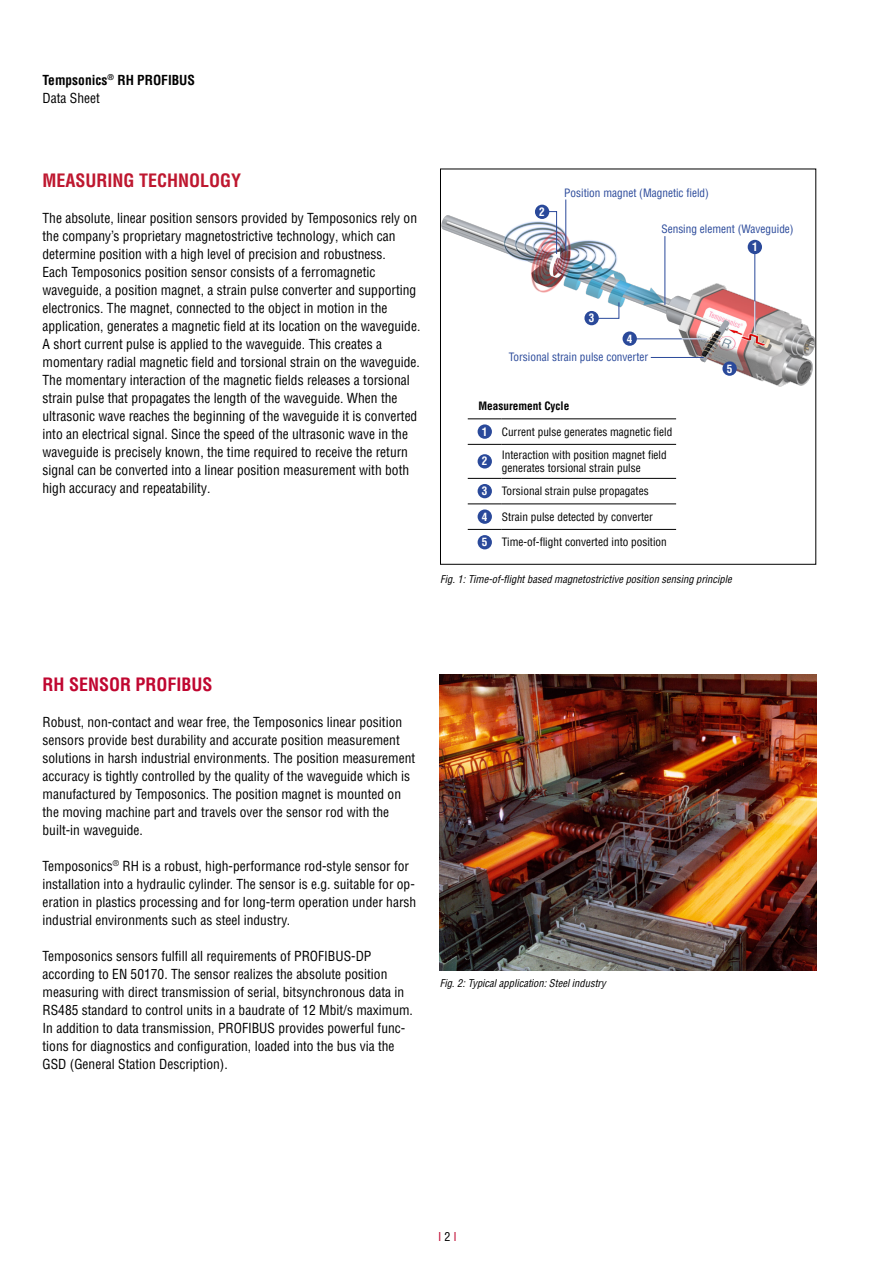
<style>
.page{position:relative;width:893px;height:1263px;background:#fff}
.page>*{position:absolute;margin:0;border:0;box-sizing:border-box;transform-origin:0 0}
.t1{font:700 condensed 18px "Helvetica LT Pro";color:#be172f}
.t2{font:700 condensed 18px "Helvetica LT Std";color:#c00630}
.t3{font:condensed 13.5px/18px "Helvetica LT Std";color:#000}
.t4{font:condensed 13.5px/18px "Helvetica LT Pro";color:#000}
.t5{font:700 condensed 13.5px/18px "Helvetica LT Std";color:#000}
.t6{font:condensed 12px "Helvetica LT Std";color:#c00630}
.t7{font:condensed 11.25px/13.5px "Helvetica LT Pro";color:#000}
.t8{font:condensed 11.25px "Helvetica LT Pro";color:#2a499a}
.t9{font:700 condensed 11.25px "Helvetica LT Pro";color:#000}
.t10{font:700 condensed 11.25px "Helvetica LT Pro";color:#fff}
.t11{font:italic condensed 10.5px "Helvetica LT Std";color:#000}
.s1{font-weight:400}
.s2{color:#000}
</style>
<div class="page">
<img style="left:440px;top:209px;width:376px;height:190px">
<div style="left:622px;top:331px;width:15px;height:15px;background:#2a499a;border-radius:50%"></div>
<div style="left:722px;top:361px;width:15px;height:15px;background:#2a499a;border-radius:50%"></div>
<hr style="left:665px;top:236px;width:1px;height:69px;background:#2a499a">
<svg style="left:595px;top:302px;width:24px;height:17px"></svg>
<hr style="left:635px;top:339px;width:72px;height:1px;background:#2a499a">
<hr style="left:565px;top:199px;width:1px;height:52px;background:#2a499a">
<hr style="left:651px;top:357px;width:53px;height:1px;background:#2a499a">
<div style="left:584px;top:311px;width:15px;height:14px;background:#2a499a;border-radius:50%"></div>
<div style="left:748px;top:240px;width:14px;height:14px;background:#2a499a;border-radius:50%"></div>
<hr style="left:755px;top:253px;width:1px;height:78px;background:#2a499a">
<hr style="left:754px;top:301px;width:1px;height:31px;background:#fff">
<hr style="left:468px;top:444px;width:34px;height:1px;background:#000">
<hr style="left:502px;top:444px;width:174px;height:1px;background:#000">
<hr style="left:468px;top:478px;width:34px;height:1px;background:#000">
<hr style="left:502px;top:478px;width:174px;height:1px;background:#000">
<hr style="left:468px;top:504px;width:34px;height:1px;background:#000">
<hr style="left:502px;top:504px;width:174px;height:1px;background:#000">
<hr style="left:468px;top:419px;width:34px;height:1px;background:#000">
<hr style="left:502px;top:419px;width:174px;height:1px;background:#000">
<hr style="left:468px;top:529px;width:34px;height:1px;background:#000">
<hr style="left:502px;top:529px;width:174px;height:1px;background:#000">
<div style="left:478px;top:424px;width:14px;height:15px;background:#2a499a;border-radius:50%"></div>
<div style="left:478px;top:454px;width:14px;height:14px;background:#2a499a;border-radius:50%"></div>
<div style="left:478px;top:484px;width:14px;height:14px;background:#2a499a;border-radius:50%"></div>
<div style="left:478px;top:509px;width:14px;height:15px;background:#2a499a;border-radius:50%"></div>
<div style="left:478px;top:535px;width:14px;height:14px;background:#2a499a;border-radius:50%"></div>
<div style="left:535px;top:205px;width:14px;height:14px;background:#2a499a;border-radius:50%"></div>
<svg style="left:548px;top:211px;width:9px;height:43px"></svg>
<svg style="left:682px;top:339px;width:25px;height:1px"></svg>
<img style="left:440px;top:674px;width:376px;height:296px">
<p class="t5" style="left:43px;top:71px;width:154px">Tempsonics<sup>®</sup> RH PROFIBUS<br><span class="s1">Data Sheet</span></p>
<h1 class="t1" style="left:43px;top:168px;width:200px">MEASURING TECHNOLOGY</h1>
<p class="t4" style="left:43px;top:209px;width:379px">The absolute, linear position sensors provided by Temposonics rely on the company’s proprietary magnetostrictive technology, which can determine position with a high level of precision and robustness.<br>Each Temposonics position sensor consists of a ferromagnetic waveguide, a position magnet, a strain pulse converter and supporting electronics. The magnet, connected to the object in motion in the application, generates a magnetic field at its location on the waveguide.<br>A short current pulse is applied to the waveguide. This creates a momentary radial magnetic field and torsional strain on the waveguide.<br>The momentary interaction of the magnetic fields releases a torsional strain pulse that propagates the length of the waveguide. When the ultrasonic wave reaches the beginning of the waveguide it is converted into an electrical signal. Since the speed of the ultrasonic wave in the waveguide is precisely known, the time required to receive the return signal can be converted into a linear position measurement with both high accuracy and repeatability.</p>
<p class="t10" style="left:539px;top:204px;width:7px">2</p>
<p class="t8" style="left:564px;top:186px;width:146px">Position magnet (Magnetic field)</p>
<p class="t8" style="left:661px;top:221px;width:134px">Sensing element (Waveguide)</p>
<p class="t10" style="left:752px;top:239px;width:7px">1</p>
<p class="t10" style="left:589px;top:311px;width:7px">3</p>
<p class="t10" style="left:627px;top:331px;width:7px">4</p>
<p class="t8" style="left:509px;top:350px;width:141px">Torsional strain pulse converter</p>
<p class="t9" style="left:478px;top:398px;width:92px">Measurement Cycle</p>
<p class="t10" style="left:482px;top:424px;width:7px">1</p>
<p class="t7" style="left:502px;top:425px;width:172px">Current pulse generates magnetic field</p>
<p class="t10" style="left:482px;top:454px;width:7px">2</p>
<p class="t7" style="left:502px;top:448px;width:166px">Interaction with position magnet field generates torsional strain pulse</p>
<p class="t10" style="left:482px;top:484px;width:7px">3</p>
<p class="t7" style="left:502px;top:484px;width:148px">Torsional strain pulse propagates</p>
<p class="t10" style="left:482px;top:509px;width:7px">4</p>
<p class="t7" style="left:502px;top:510px;width:153px">Strain pulse detected by converter</p>
<p class="t10" style="left:482px;top:535px;width:7px">5</p>
<p class="t7" style="left:502px;top:535px;width:167px">Time-of-flight converted into position</p>
<p class="t10" style="left:727px;top:361px;width:7px">5</p>
<p class="t11" style="left:440px;top:572px;width:293px">Fig. 1: Time-of-flight based magnetostrictive position sensing principle</p>
<h1 class="t2" style="left:43px;top:673px;width:172px">RH SENSOR PROFIBUS</h1>
<p class="t3" style="left:43px;top:713px;width:374px">Robust, non-contact and wear free, the Temposonics linear position sensors provide best durability and accurate position measurement solutions in harsh industrial environments. The position measurement accuracy is tightly controlled by the quality of the waveguide which is manufactured by Temposonics. The position magnet is mounted on the moving machine part and travels over the sensor rod with the built-in waveguide.</p>
<p class="t3" style="left:43px;top:857px;width:375px">Temposonics<sup>®</sup> RH is a robust, high-performance rod-style sensor for installation into a hydraulic cylinder. The sensor is e.g. suitable for op&shy;eration in plastics processing and for long-term operation under harsh industrial environments such as steel industry.</p>
<p class="t3" style="left:43px;top:947px;width:372px">Temposonics sensors fulfill all requirements of PROFIBUS-DP according to EN 50170. The sensor realizes the absolute position measuring with direct transmission of serial, bitsynchronous data in RS485 standard to control units in a baudrate of 12 Mbit/s maximum.<br>In addition to data transmission, PROFIBUS provides powerful func&shy;tions for diagnostics and configuration, loaded into the bus via the GSD (General Station Description).</p>
<p class="t11" style="left:440px;top:977px;width:168px">Fig. 2: Typical application: Steel industry</p>
<p class="t6" style="left:438px;top:1229px;width:20px">I <span class="s2">2</span> I</p>
</div>
